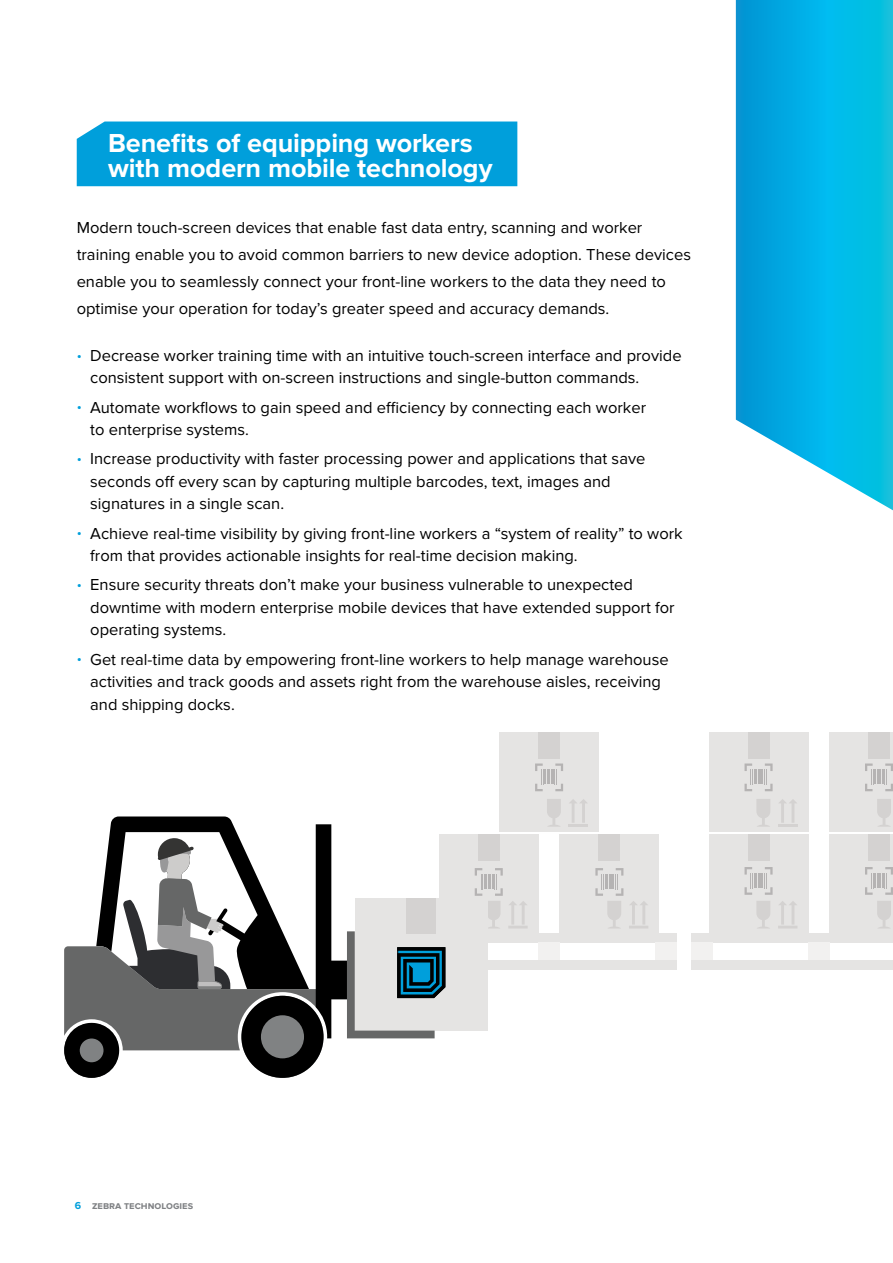
<style>
.page{position:relative;width:893px;height:1263px;background:#fff}
.page>*{position:absolute;margin:0;border:0;box-sizing:border-box;transform-origin:0 0}
.t1{font:700 27px/25.5px "Proxima Nova";letter-spacing:-.005em;color:#fff}
.t2{font:16.5px/22.5px "Proxima Nova";color:#000}
.t3{font:700 10.5px "Proxima Nova";color:#808285}
.s1{font-size:14.25px;color:#009fdb}
.s2{color:#009fdb}
</style>
<div class="page">
<div style="left:439px;top:834px;width:99px;height:99px;background:#e5e4e3"></div>
<div style="left:478px;top:834px;width:22px;height:27px;background:#d4d2d1"></div>
<div style="left:560px;top:834px;width:99px;height:99px;background:#e5e4e3"></div>
<svg style="left:629px;top:901px;width:19px;height:27px"></svg>
<div style="left:598px;top:834px;width:22px;height:27px;background:#d4d2d1"></div>
<div style="left:499px;top:732px;width:100px;height:100px;background:#e5e4e3"></div>
<svg style="left:547px;top:799px;width:14px;height:28px"></svg>
<hr style="left:569px;top:824px;width:19px;height:3px;background:#d4d2d1">
<svg style="left:570px;top:799px;width:17px;height:24px"></svg>
<div style="left:538px;top:732px;width:22px;height:27px;background:#d4d2d1"></div>
<div style="left:421px;top:933px;width:256px;height:9px;background:#e5e4e3"></div>
<div style="left:421px;top:960px;width:256px;height:9px;background:#e5e4e3"></div>
<div style="left:538px;top:942px;width:22px;height:18px;background:#f2f1f0"></div>
<div style="left:655px;top:942px;width:22px;height:18px;background:#f2f1f0"></div>
<div style="left:709px;top:834px;width:99px;height:99px;background:#e5e4e3"></div>
<svg style="left:756px;top:901px;width:14px;height:27px"></svg>
<svg style="left:778px;top:901px;width:19px;height:27px"></svg>
<div style="left:748px;top:834px;width:21px;height:27px;background:#d4d2d1"></div>
<div style="left:830px;top:834px;width:63px;height:99px;background:#e5e4e3"></div>
<svg style="left:877px;top:901px;width:14px;height:27px"></svg>
<div style="left:868px;top:834px;width:22px;height:27px;background:#d4d2d1"></div>
<div style="left:709px;top:732px;width:99px;height:100px;background:#e5e4e3"></div>
<svg style="left:756px;top:799px;width:14px;height:28px"></svg>
<hr style="left:778px;top:824px;width:19px;height:3px;background:#d4d2d1">
<svg style="left:779px;top:799px;width:18px;height:24px"></svg>
<div style="left:748px;top:732px;width:21px;height:27px;background:#d4d2d1"></div>
<div style="left:830px;top:732px;width:63px;height:100px;background:#e5e4e3"></div>
<svg style="left:877px;top:799px;width:14px;height:28px"></svg>
<div style="left:868px;top:732px;width:22px;height:27px;background:#d4d2d1"></div>
<div style="left:691px;top:933px;width:202px;height:9px;background:#e5e4e3"></div>
<div style="left:691px;top:960px;width:202px;height:9px;background:#e5e4e3"></div>
<div style="left:808px;top:942px;width:22px;height:18px;background:#f2f1f0"></div>
<div style="left:691px;top:942px;width:22px;height:18px;background:#f2f1f0"></div>
<svg style="left:535px;top:763px;width:28px;height:28px"></svg>
<svg style="left:595px;top:868px;width:28px;height:60px"></svg>
<svg style="left:475px;top:868px;width:53px;height:60px"></svg>
<svg style="left:744px;top:763px;width:29px;height:28px"></svg>
<svg style="left:865px;top:763px;width:28px;height:28px"></svg>
<svg style="left:865px;top:867px;width:28px;height:28px"></svg>
<svg style="left:744px;top:867px;width:29px;height:28px"></svg>
<div style="left:355px;top:898px;width:132px;height:132px;background:#e5e4e3"></div>
<div style="left:77px;top:122px;width:440px;height:64px;background:#009fdb"></div>
<svg style="left:736px;top:0;width:157px;height:510px"></svg>
<svg style="left:64px;top:816px;width:381px;height:262px"></svg>
<h1 class="t1" style="left:108px;top:131px;width:386px">Benefits of equipping workers with modern mobile technology</h1>
<p class="t2" style="left:77px;top:215px;width:616px;line-height:27px">Modern touch-screen devices that enable fast data entry, scanning and worker training enable you to avoid common barriers to new device adoption. These devices enable you to seamlessly connect your front-line workers to the data they need to optimise your operation for today’s greater speed and accuracy demands.</p>
<p class="t2" style="left:90px;top:345px;width:593px;text-indent:-14px"><span class="s1">•</span> Decrease worker training time with an intuitive touch-screen interface and provide consistent support with on-screen instructions and single-button commands.</p>
<p class="t2" style="left:90px;top:396px;width:557px;text-indent:-14px"><span class="s1">•</span> Automate workflows to gain speed and efficiency by connecting each worker to enterprise systems.</p>
<p class="t2" style="left:90px;top:448px;width:557px;text-indent:-14px"><span class="s1">•</span> Increase productivity with faster processing power and applications that save seconds off every scan by capturing multiple barcodes, text, images and signatures in a single scan.</p>
<p class="t2" style="left:90px;top:522px;width:594px;text-indent:-14px"><span class="s1">•</span> Achieve real-time visibility by giving front-line workers a “system of reality” to work from that provides actionable insights for real-time decision making.</p>
<p class="t2" style="left:90px;top:574px;width:586px;text-indent:-14px"><span class="s1">•</span> Ensure security threats don’t make your business vulnerable to unexpected downtime with modern enterprise mobile devices that have extended support for operating systems.</p>
<p class="t2" style="left:90px;top:648px;width:580px;text-indent:-14px"><span class="s1">•</span> Get real-time data by empowering front-line workers to help manage warehouse activities and track goods and assets right from the warehouse aisles, receiving and shipping docks.</p>
<p class="t3" style="left:75px;top:1200px;width:120px"><span class="s2">6</span> zebra technologies</p>
</div>
